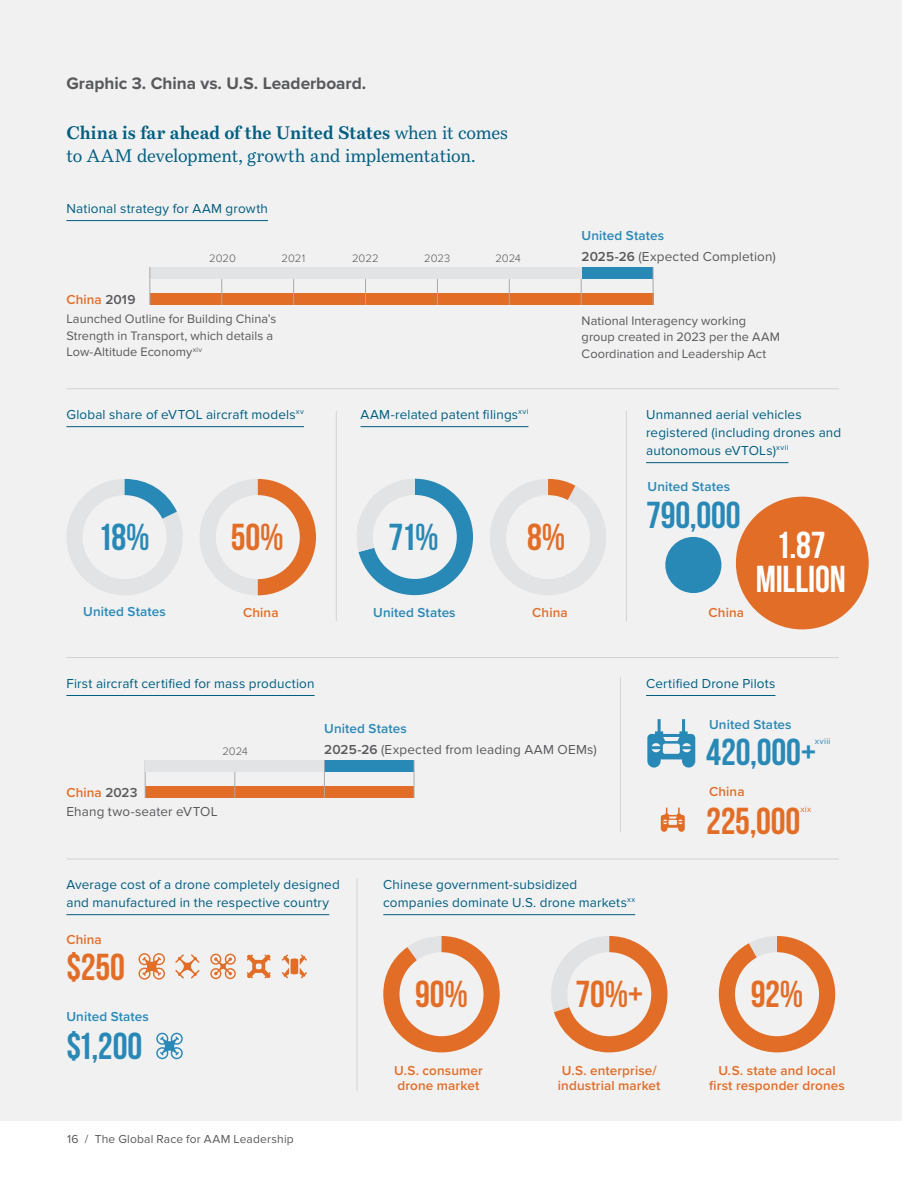
<style>
.page{position:relative;width:918px;height:1188px;background:#fff}
.page>*{position:absolute;margin:0;border:0;box-sizing:border-box;transform-origin:0 0}
.t1{font:700 37.5px "Bebas Neue";letter-spacing:-.005em;color:#2888b6}
.t2{font:700 37.5px "Bebas Neue";letter-spacing:-.005em;color:#e26d26}
.t3{font:700 37.5px/34.5px "Bebas Neue";letter-spacing:-.005em;color:#fff;text-align:center}
.t4{font:18px/22.5px "Bressay";letter-spacing:-.015em;color:#005e81}
.t5{font:700 17.25px "Proxima Nova";color:#58595b}
.t6{font:13.5px/18px "Proxima Nova";letter-spacing:.01em;color:#005e81}
.t7{font:600 13.5px/15px "Proxima Nova";letter-spacing:.01em;color:#e26d26}
.t8{font:13.5px/21px "Proxima Nova";letter-spacing:.015em;color:#58595b}
.t9{font:600 13.5px "Proxima Nova";letter-spacing:.01em;color:#2888b6}
.t10{font:12.75px/16.5px "Proxima Nova";letter-spacing:.005em;color:#58595b}
.t11{font:12px "Proxima Nova";letter-spacing:.015em;color:#58595b}
.t12{font:300 11.25px "Proxima Nova";color:#58595b}
.t13{font:8.7px "Proxima Nova";letter-spacing:.03em;color:#2888b6}
.t14{font:8.7px "Proxima Nova";color:#e26d26}
.s1{font-weight:700}
.s2{color:#58595b}
.s3{font-weight:600;color:#2888b6}
.s4{font-weight:600}
.s5{font-weight:600;color:#e26d26}
</style>
<div class="page">
<div style="left:0;top:0;width:902px;height:1120px;background:#f1f1f2"></div>
<svg style="left:200px;top:479px;width:116px;height:116px"></svg>
<svg style="left:490px;top:479px;width:116px;height:116px"></svg>
<svg style="left:357px;top:479px;width:116px;height:116px"></svg>
<svg style="left:67px;top:479px;width:116px;height:116px"></svg>
<div style="left:83px;top:495px;width:84px;height:84px;background:#f1f1f2;border-radius:50%"></div>
<div style="left:373px;top:495px;width:84px;height:84px;background:#f1f1f2;border-radius:50%"></div>
<div style="left:216px;top:495px;width:84px;height:84px;background:#f1f1f2;border-radius:50%"></div>
<div style="left:506px;top:495px;width:84px;height:84px;background:#f1f1f2;border-radius:50%"></div>
<hr style="left:66px;top:695px;width:249px;height:1px;background:#005e81">
<hr style="left:66px;top:426px;width:238px;height:1px;background:#005e81">
<hr style="left:361px;top:426px;width:167px;height:1px;background:#005e81">
<hr style="left:646px;top:462px;width:142px;height:1px;background:#005e81">
<hr style="left:66px;top:220px;width:202px;height:1px;background:#005e81">
<div style="left:146px;top:786px;width:268px;height:12px;background:#e26d26"></div>
<div style="left:324px;top:760px;width:90px;height:12px;background:#2888b6"></div>
<hr style="left:145px;top:760px;width:1px;height:38px;background:#a7a9ac">
<hr style="left:324px;top:760px;width:1px;height:38px;background:#a7a9ac">
<hr style="left:234px;top:760px;width:1px;height:38px;background:#a7a9ac">
<div style="left:146px;top:760px;width:178px;height:12px;background:#e2e3e4"></div>
<hr style="left:414px;top:760px;width:1px;height:38px;background:#a7a9ac">
<div style="left:150px;top:293px;width:503px;height:12px;background:#e26d26"></div>
<div style="left:581px;top:267px;width:72px;height:12px;background:#2888b6"></div>
<hr style="left:437px;top:267px;width:1px;height:38px;background:#a7a9ac">
<hr style="left:293px;top:267px;width:1px;height:38px;background:#a7a9ac">
<hr style="left:365px;top:267px;width:1px;height:38px;background:#a7a9ac">
<hr style="left:581px;top:267px;width:1px;height:38px;background:#a7a9ac">
<hr style="left:221px;top:267px;width:1px;height:38px;background:#a7a9ac">
<hr style="left:509px;top:267px;width:1px;height:38px;background:#a7a9ac">
<div style="left:150px;top:267px;width:432px;height:12px;background:#e2e3e4"></div>
<hr style="left:653px;top:267px;width:1px;height:38px;background:#a7a9ac">
<hr style="left:149px;top:267px;width:1px;height:38px;background:#a7a9ac">
<div style="left:736px;top:497px;width:133px;height:132px;background:#e26d26;border-radius:50%"></div>
<div style="left:665px;top:537px;width:56px;height:56px;background:#2888b6;border-radius:50%"></div>
<hr style="left:66px;top:388px;width:773px;height:1px;background:#d1d3d4">
<hr style="left:66px;top:657px;width:773px;height:1px;background:#d1d3d4">
<hr style="left:336px;top:411px;width:1px;height:210px;background:#d1d3d4">
<hr style="left:626px;top:411px;width:1px;height:210px;background:#d1d3d4">
<hr style="left:620px;top:677px;width:1px;height:155px;background:#d1d3d4">
<hr style="left:383px;top:914px;width:252px;height:1px;background:#005e81">
<svg style="left:719px;top:936px;width:116px;height:116px"></svg>
<svg style="left:551px;top:936px;width:116px;height:116px"></svg>
<hr style="left:66px;top:914px;width:263px;height:1px;background:#005e81">
<svg style="left:383px;top:936px;width:117px;height:116px"></svg>
<div style="left:400px;top:952px;width:84px;height:84px;background:#f1f1f2;border-radius:50%"></div>
<div style="left:567px;top:952px;width:84px;height:84px;background:#f1f1f2;border-radius:50%"></div>
<div style="left:735px;top:952px;width:84px;height:84px;background:#f1f1f2;border-radius:50%"></div>
<hr style="left:646px;top:695px;width:129px;height:1px;background:#005e81">
<hr style="left:357px;top:878px;width:1px;height:213px;background:#d1d3d4">
<svg style="left:210px;top:954px;width:26px;height:25px"></svg>
<svg style="left:246px;top:954px;width:25px;height:25px"></svg>
<svg style="left:139px;top:953px;width:26px;height:27px"></svg>
<svg style="left:175px;top:954px;width:25px;height:25px"></svg>
<svg style="left:282px;top:954px;width:25px;height:24px"></svg>
<svg style="left:156px;top:1033px;width:27px;height:26px"></svg>
<svg style="left:647px;top:719px;width:48px;height:49px"></svg>
<svg style="left:661px;top:808px;width:24px;height:24px"></svg>
<hr style="left:66px;top:859px;width:773px;height:1px;background:#d1d3d4">
<p class="t5" style="left:66px;top:70px;width:301px">Graphic 3. China vs. U.S. Leaderboard.</p>
<h2 class="t4" style="left:66px;top:122px;width:443px"><span class="s1">China is far ahead of the United States</span> when it comes to AAM development, growth and implementation.</h2>
<p class="t6" style="left:66px;top:200px;width:203px">National strategy for AAM growth</p>
<p class="t12" style="left:495px;top:250px;width:27px">2024</p>
<p class="t12" style="left:209px;top:250px;width:28px">2020</p>
<p class="t12" style="left:282px;top:250px;width:25px">2021</p>
<p class="t12" style="left:352px;top:250px;width:28px">2022</p>
<p class="t12" style="left:424px;top:250px;width:28px">2023</p>
<p class="t7" style="left:66px;top:291px;width:71px">China <span class="s2">2019</span></p>
<p class="t10" style="left:66px;top:311px;width:212px">Launched Outline for Building China’s<br>Strength in Transport, which details a<br>Low-Altitude Economy<sup>xiv</sup></p>
<p class="t8" style="left:582px;top:225px;width:196px"><span class="s3">United States<br></span><span class="s4">2025-26</span> (Expected Completion)</p>
<p class="t10" style="left:582px;top:313px;width:200px">National Interagency working group created in 2023 per the AAM<br>Coordination and Leadership Act</p>
<p class="t6" style="left:66px;top:406px;width:239px">Global share of eVTOL aircraft models<sup>xv</sup></p>
<p class="t6" style="left:361px;top:406px;width:169px">AAM-related patent filings<sup>xvi</sup></p>
<h1 class="t1" style="left:98px;top:517px;width:53px">18%</h1>
<h1 class="t1" style="left:388px;top:517px;width:52px">71%</h1>
<h1 class="t2" style="left:231px;top:517px;width:54px">50%</h1>
<h1 class="t2" style="left:527px;top:517px;width:40px">8%</h1>
<p class="t6" style="left:646px;top:406px;width:197px">Unmanned aerial vehicles registered (including drones and autonomous eVTOLs)<sup>xvii</sup></p>
<p class="t9" style="left:648px;top:476px;width:84px">United States</p>
<h1 class="t1" style="left:646px;top:495px;width:96px">790,000</h1>
<h1 class="t3" style="left:756px;top:527px;width:91px">1.87<br>MILLION</h1>
<p class="t9" style="left:83px;top:601px;width:84px">United States</p>
<p class="t9" style="left:373px;top:603px;width:84px">United States</p>
<p class="t7" style="left:243px;top:605px;width:37px">China</p>
<p class="t7" style="left:532px;top:605px;width:37px">China</p>
<p class="t7" style="left:709px;top:605px;width:37px">China</p>
<p class="t6" style="left:66px;top:675px;width:250px">First aircraft certified for mass production</p>
<p class="t12" style="left:222px;top:743px;width:27px">2024</p>
<p class="t8" style="left:66px;top:782px;width:153px;line-height:19.5px"><span class="s5">China</span> <span class="s4">2023<br></span>Ehang two-seater eVTOL</p>
<p class="t8" style="left:324px;top:718px;width:274px"><span class="s3">United States<br></span><span class="s4">2025-26</span> (Expected from leading AAM OEMs)</p>
<p class="t6" style="left:646px;top:675px;width:131px">Certified Drone Pilots</p>
<p class="t9" style="left:709px;top:715px;width:84px">United States</p>
<h1 class="t1" style="left:706px;top:732px;width:111px">420,000+</h1>
<p class="t13" style="left:815px;top:736px;width:17px">xviii</p>
<p class="t7" style="left:709px;top:784px;width:37px">China</p>
<h1 class="t2" style="left:706px;top:800px;width:96px">225,000</h1>
<p class="t14" style="left:800px;top:804px;width:12px">xix</p>
<p class="t6" style="left:66px;top:876px;width:275px">Average cost of a drone completely designed and manufactured in the respective country</p>
<p class="t6" style="left:383px;top:876px;width:253px">Chinese government-subsidized companies dominate U.S. drone markets<sup>xx</sup></p>
<p class="t7" style="left:66px;top:931px;width:37px">China</p>
<h1 class="t2" style="left:66px;top:946px;width:60px">$250</h1>
<p class="t9" style="left:66px;top:1007px;width:84px">United States</p>
<h1 class="t1" style="left:66px;top:1025px;width:77px">$1,200</h1>
<p class="t11" style="left:67px;top:1133px;width:228px">16 / The Global Race for AAM Leadership</p>
<h1 class="t2" style="left:415px;top:973px;width:54px">90%</h1>
<p class="t7" style="left:394px;top:1063px;width:90px">U.S. consumer drone market</p>
<h1 class="t2" style="left:575px;top:973px;width:69px">70%+</h1>
<p class="t7" style="left:558px;top:1063px;width:104px">U.S. enterprise/ industrial market</p>
<h1 class="t2" style="left:751px;top:973px;width:54px">92%</h1>
<p class="t7" style="left:709px;top:1063px;width:137px;text-align:center">U.S. state and local first responder drones</p>
</div>
